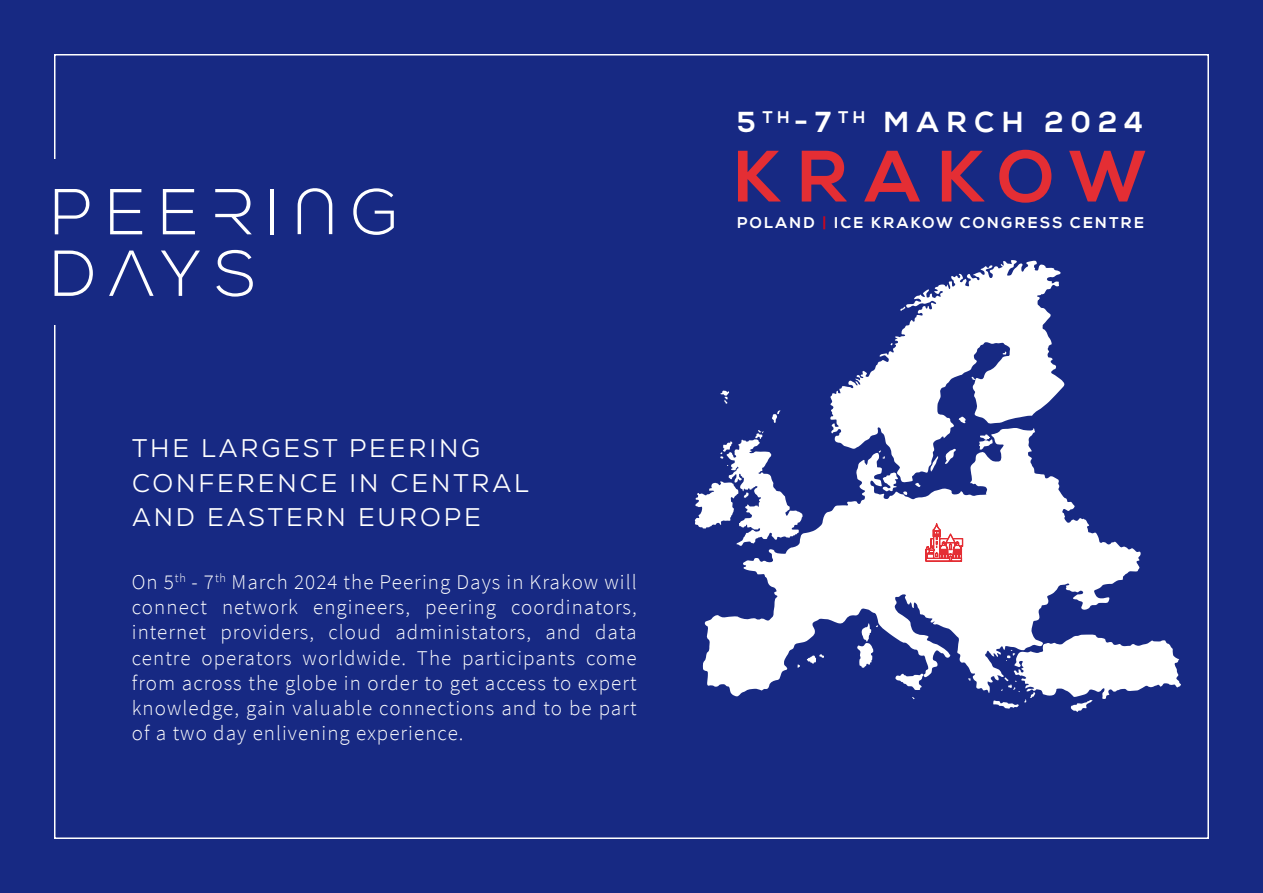
<style>
.page{position:relative;width:1263px;height:893px;background:#172983}
.page>*{position:absolute;margin:0;border:0;box-sizing:border-box;transform-origin:0 0}
.t1{font:800 72.45px "Nexa";letter-spacing:.215em;color:#e42e34}
.t2{font:800 28.95px "Nexa";letter-spacing:.24em;color:#fff}
.t3{font:25.5px/34.5px "Nexa";letter-spacing:.115em;color:#fff}
.t4{font:300 21px/25.2px "Source Sans Pro";letter-spacing:.05em;color:#fff;text-align:justify}
.t5{font:800 15.6px "Nexa";letter-spacing:.125em;color:#fff}
.s1{color:#cd071e}
</style>
<div class="page">
<svg style="left:694px;top:260px;width:487px;height:452px"></svg>
<svg style="left:55px;top:251px;width:38px;height:45px"></svg>
<svg style="left:161px;top:251px;width:39px;height:45px"></svg>
<svg style="left:216px;top:250px;width:37px;height:47px"></svg>
<svg style="left:109px;top:251px;width:45px;height:45px"></svg>
<svg style="left:55px;top:189px;width:35px;height:45px"></svg>
<svg style="left:110px;top:189px;width:32px;height:45px"></svg>
<svg style="left:163px;top:189px;width:32px;height:45px"></svg>
<hr style="left:271px;top:189px;width:3px;height:45px;background:#fff">
<svg style="left:353px;top:188px;width:41px;height:47px"></svg>
<svg style="left:298px;top:188px;width:34px;height:46px"></svg>
<svg style="left:215px;top:189px;width:37px;height:45px"></svg>
<svg style="left:925px;top:523px;width:38px;height:39px"></svg>
<p class="t3" style="left:132px;top:431px;width:398px">THE LARGEST PEERING<br>CONFERENCE IN CENTRAL<br>AND EASTERN EUROPE</p>
<p class="t4" style="left:132px;top:569px;width:506px">On 5<sup>th</sup> - 7<sup>th</sup> March 2024 the Peering Days in Krakow will connect network engineers, peering coordinators, internet providers, cloud administators, and data centre operators worldwide. The participants come from across the globe in order to get access to expert knowledge, gain valuable connections and to be part of a two day enlivening experience.</p>
<h2 class="t2" style="left:737px;top:104px;width:408px">5 <sup>TH</sup>-7 <sup>TH</sup> MARCH 2024</h2>
<h1 class="t1" style="left:732px;top:132px;width:416px">KRAKOW</h1>
<p class="t5" style="left:737px;top:213px;width:409px">POLAND <span class="s1">|</span> ICE KRAKOW CONGRESS CENTRE</p>
</div>
